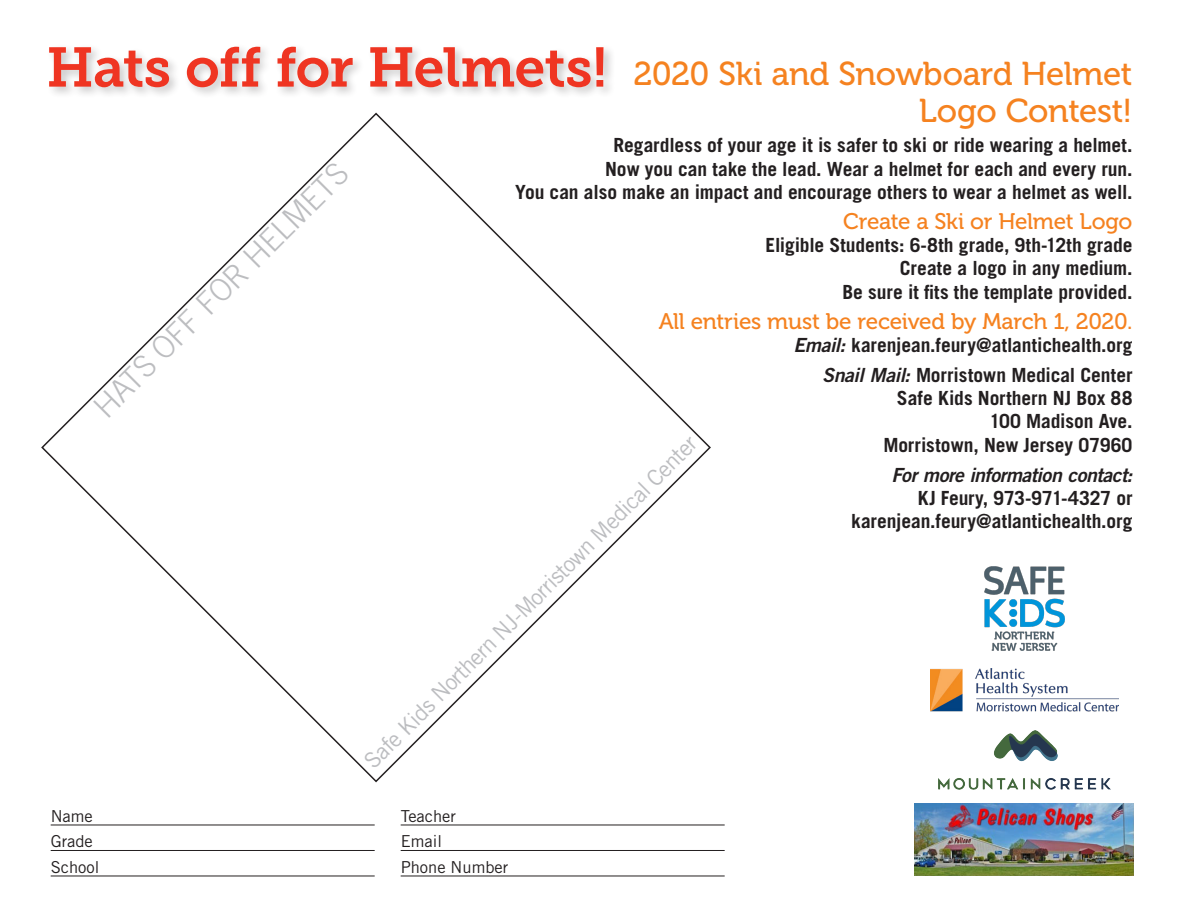
<style>
.page{position:relative;width:1188px;height:918px;background:#fff}
.page>*{position:absolute;margin:0;border:0;box-sizing:border-box;transform-origin:0 0}
.t1{font:55.5px "Museo Slab 700";letter-spacing:-.015em;color:#ef3522}
.t2{font:33px/37.5px "Museo 500";letter-spacing:-.01em;color:#f58220;text-align:right}
.t3{font:300 31.5px "Trade Gothic LT Std";color:#bcbdc0}
.t4{font:22.5px "Museo 500";letter-spacing:-.015em;color:#f58220}
.t5{font:22.5px "Trade Gothic LT Std";color:#bcbdc0}
.t6{font:700 19.5px/23.2px "Trade Gothic LT Std";letter-spacing:-.005em;color:#231f20;text-align:right}
.t7{font:16.5px "Trade Gothic LT Std";color:#231f20}
.s1{font-family:"Trade Gothic LT Std Bd 2 Obl";font-weight:400}
</style>
<div class="page">
<img style="left:939px;top:731px;width:171px;height:59px">
<img style="left:930px;top:668px;width:188px;height:44px">
<img style="left:985px;top:566px;width:79px;height:84px">
<div style="left:46px;top:43px;width:570px;height:57px;background:#231f20;opacity:.25"></div>
<svg style="left:41px;top:112px;width:670px;height:671px"></svg>
<img style="left:915px;top:803px;width:219px;height:73px">
<hr style="left:51px;top:825px;width:324px;height:1px;background:#231f20">
<hr style="left:51px;top:850px;width:324px;height:1px;background:#231f20">
<hr style="left:51px;top:876px;width:324px;height:1px;background:#231f20">
<hr style="left:401px;top:825px;width:324px;height:1px;background:#231f20">
<hr style="left:401px;top:850px;width:324px;height:1px;background:#231f20">
<hr style="left:401px;top:876px;width:324px;height:1px;background:#231f20">
<p class="t1" style="left:46px;top:36px;width:562px">Hats off for Helmets!</p>
<p class="t2" style="left:633px;top:55px;width:501px">2020 Ski and Snowboard Helmet<br>Logo Contest!</p>
<p class="t3" style="left:86px;top:399px;width:346px;rotate:-45deg">HATS OFF FOR HELMETS</p>
<p class="t6" style="left:614px;top:134px;width:520px">Regardless of your age it is safer to ski or ride wearing a helmet.</p>
<p class="t6" style="left:605px;top:157px;width:529px">Now you can take the lead. Wear a helmet for each and every run.</p>
<p class="t6" style="left:515px;top:180px;width:619px">You can also make an impact and encourage others to wear a helmet as well.</p>
<p class="t4" style="left:843px;top:209px;width:291px">Create a Ski or Helmet Logo</p>
<p class="t6" style="left:766px;top:233px;width:368px">Eligible Students: 6-8th grade, 9th-12th grade</p>
<p class="t6" style="left:843px;top:257px;width:291px">Create a logo in any medium.<br>Be sure it fits the template provided.</p>
<p class="t4" style="left:659px;top:309px;width:475px">All entries must be received by March 1, 2020.</p>
<p class="t6" style="left:794px;top:333px;width:340px"><span class="s1">Email:</span> karenjean.feury@atlantichealth.org</p>
<p class="t6" style="left:822px;top:363px;width:312px"><span class="s1">Snail Mail:</span> Morristown Medical Center</p>
<p class="t6" style="left:897px;top:386px;width:237px">Safe Kids Northern NJ Box 88</p>
<p class="t6" style="left:990px;top:410px;width:145px">100 Madison Ave.</p>
<p class="t6" style="left:883px;top:433px;width:251px">Morristown, New Jersey 07960</p>
<p class="t6" style="left:851px;top:463px;width:283px"><span class="s1">For more information contact:<br></span>KJ Feury, 973-971-4327 or karenjean.feury@atlantichealth.org</p>
<p class="t5" style="left:359px;top:755px;width:461px;rotate:-45deg">Safe Kids Northern NJ-Morristown Medical Center</p>
<p class="t7" style="left:51px;top:806px;width:44px">Name</p>
<p class="t7" style="left:51px;top:831px;width:44px">Grade</p>
<p class="t7" style="left:51px;top:857px;width:50px">School</p>
<p class="t7" style="left:401px;top:806px;width:57px">Teacher</p>
<p class="t7" style="left:401px;top:831px;width:43px">Email</p>
<p class="t7" style="left:401px;top:857px;width:109px">Phone Number</p>
</div>
